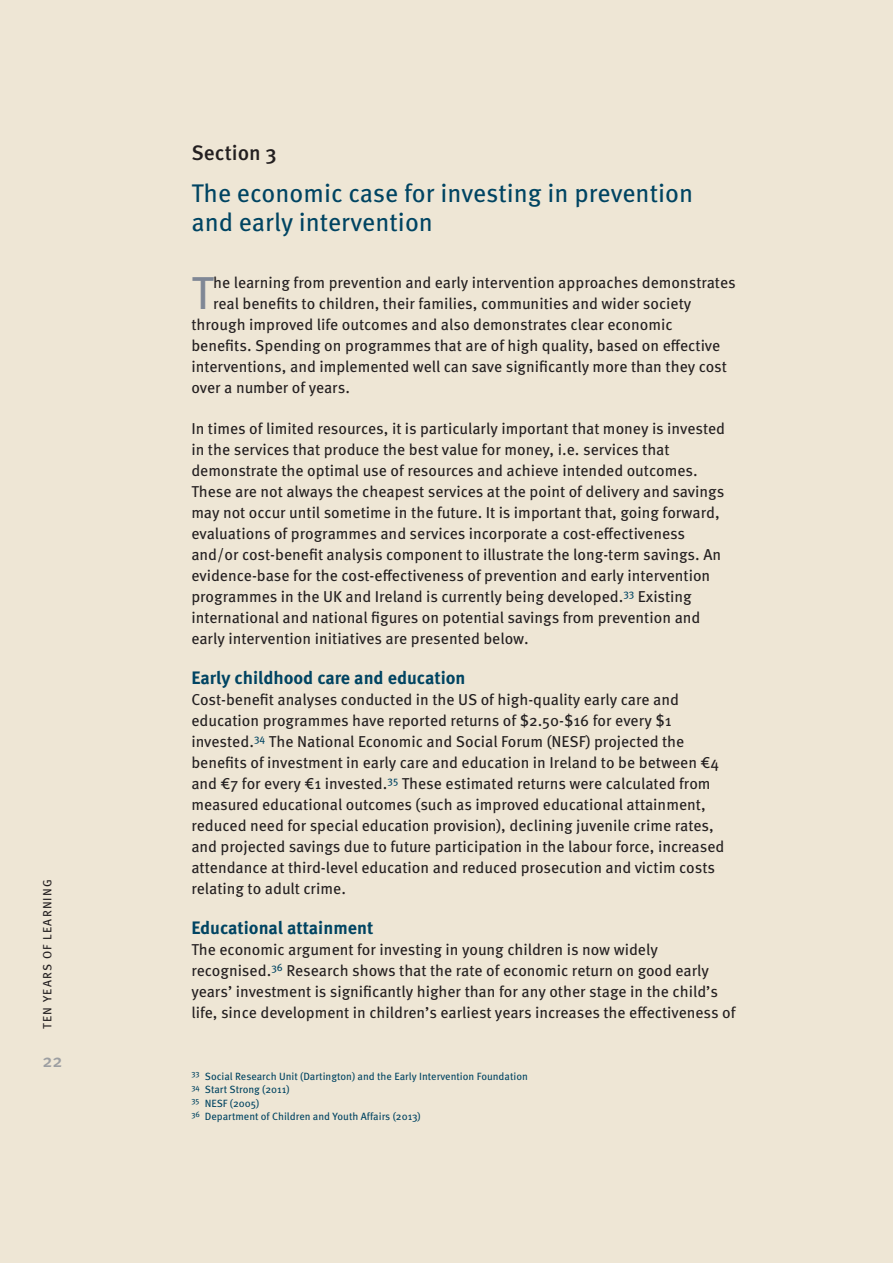
<style>
.page{position:relative;width:893px;height:1263px;background:#eee6d5}
.page>*{position:absolute;margin:0;border:0;box-sizing:border-box;transform-origin:0 0}
.t1{font:46.2px "Meta OT";color:#7f8795}
.t2{font:25.5px/28.5px "Meta OT";color:#004462}
.t3{font:500 21px "Meta OT";color:#231f20}
.t4{font:700 18px "Meta OT";color:#004462}
.t5{font:500 18px "Meta OT";color:#9d9fa2}
.t6{font:15.75px/21px "Meta OT";color:#231f20}
.t7{font:12px "Meta OT";letter-spacing:.1em;color:#231f20}
.t8{font:10.5px/13.5px "Meta OT";color:#004462}
</style>
<div class="page">
<p class="t7" style="left:43px;top:1029px;width:151px;rotate:-90deg">TEN YEARS OF LEARNING</p>
<p class="t5" style="left:43px;top:1054px;width:22px">22</p>
<h3 class="t3" style="left:191px;top:145px;width:87px">Section 3</h3>
<h2 class="t2" style="left:191px;top:181px;width:503px">The economic case for investing in prevention and early intervention</h2>
<h1 class="t1" style="left:191px;top:276px;width:23px">T</h1>
<p class="t6" style="left:213px;top:274px;width:524px">he learning from prevention and early intervention approaches demonstrates</p>
<p class="t6" style="left:213px;top:295px;width:480px">real benefits to children, their families, communities and wider society</p>
<p class="t6" style="left:191px;top:316px;width:483px">through improved life outcomes and also demonstrates clear economic</p>
<p class="t6" style="left:191px;top:337px;width:530px">benefits. Spending on programmes that are of high quality, based on effective</p>
<p class="t6" style="left:191px;top:358px;width:537px">interventions, and implemented well can save significantly more than they cost</p>
<p class="t6" style="left:191px;top:379px;width:160px">over a number of years.</p>
<p class="t6" style="left:191px;top:419px;width:535px">In times of limited resources, it is particularly important that money is invested in the services that produce the best value for money, i.e. services that demonstrate the optimal use of resources and achieve intended outcomes.<br>These are not always the cheapest services at the point of delivery and savings may not occur until sometime in the future. It is important that, going forward, evaluations of programmes and services incorporate a cost-effectiveness and/or cost-benefit analysis component to illustrate the long-term savings. An evidence-base for the cost-effectiveness of prevention and early intervention programmes in the UK and Ireland is currently being developed.<sup>33</sup> Existing international and national figures on potential savings from prevention and early intervention initiatives are presented below.</p>
<p class="t4" style="left:191px;top:670px;width:276px">Early childhood care and education</p>
<p class="t6" style="left:191px;top:690px;width:534px">Cost-benefit analyses conducted in the US of high-quality early care and education programmes have reported returns of $2.50-$16 for every $1 invested.<sup>34</sup> The National Economic and Social Forum (NESF) projected the benefits of investment in early care and education in Ireland to be between €4 and €7 for every €1 invested.<sup>35</sup> These estimated returns were calculated from measured educational outcomes (such as improved educational attainment, reduced need for special education provision), declining juvenile crime rates, and projected savings due to future participation in the labour force, increased attendance at third-level education and reduced prosecution and victim costs relating to adult crime.</p>
<p class="t4" style="left:191px;top:921px;width:184px">Educational attainment</p>
<p class="t6" style="left:191px;top:940px;width:546px">The economic argument for investing in young children is now widely recognised.<sup>36</sup> Research shows that the rate of economic return on good early years’ investment is significantly higher than for any other stage in the child’s life, since development in children’s earliest years increases the effectiveness of</p>
<p class="t8" style="left:191px;top:1070px;width:338px"><sup>33</sup> Social Research Unit (Dartington) and the Early Intervention Foundation <sup>34</sup> Start Strong (2011)<br><sup>35</sup> NESF (2005)<br><sup>36</sup> Department of Children and Youth Affairs (2013)</p>
</div>
